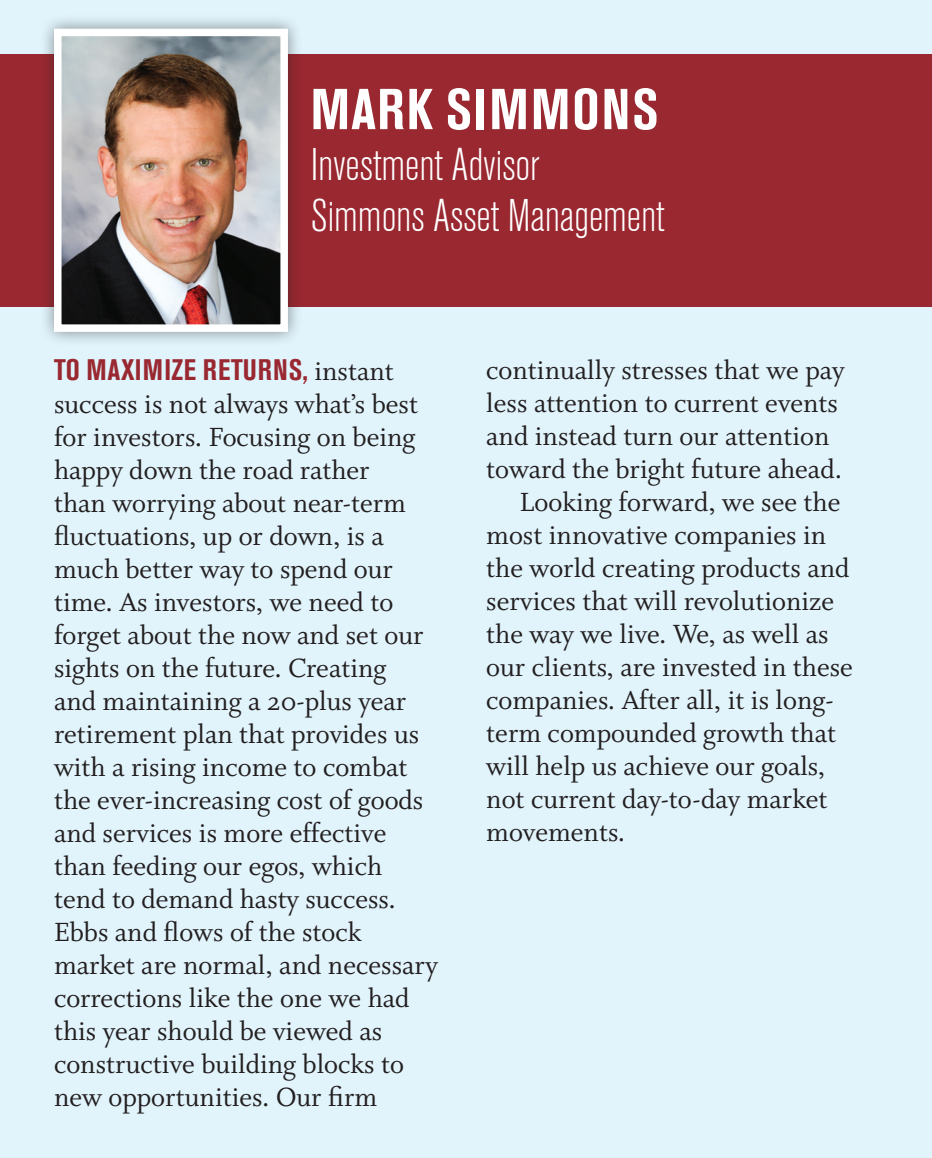
<style>
.page{position:relative;width:932px;height:1158px;background:#fff}
.page>*{position:absolute;margin:0;border:0;box-sizing:border-box;transform-origin:0 0}
.t1{font:700 condensed 57px "Akzidenz Grotesk BE";letter-spacing:.035em;color:#fff}
.t2{font:300 condensed 45.3px/51px "Akzidenz Grotesk BE";color:#fff}
.t3{font:29.4px/33px "Whitman Roman Os F";color:#231f20}
.t4{font:700 condensed 29.4px "Akzidenz Grotesk BE";letter-spacing:.02em;color:#992831}
.s1{font-family:"Whitman Roman Os F";font-weight:400;font-stretch:normal;color:#231f20}
</style>
<div class="page">
<div style="left:0;top:0;width:932px;height:1157px;background:#e1f4fc"></div>
<div style="left:0;top:54px;width:932px;height:252px;background:#992831"></div>
<div style="left:38px;top:13px;width:265px;height:334px;background:#231f20;opacity:.5"></div>
<img style="left:50px;top:25px;width:242px;height:310px">
<h1 class="t1" style="left:310px;top:77px;width:349px">MARK SIMMONS</h1>
<h2 class="t2" style="left:310px;top:140px;width:355px">Investment Advisor<br>Simmons Asset Management</h2>
<p class="t4" style="left:54px;top:353px;width:341px">TO MAXIMIZE RETURNS, <span class="s1">instant</span></p>
<p class="t3" style="left:54px;top:388px;width:385px">success is not always what’s best for investors. Focusing on being happy down the road rather<br>than worrying about near-term fluctuations, up or down, is a much better way to spend our time. As investors, we need to forget about the now and set our sights on the future. Creating<br>and maintaining a 20-plus year retirement plan that provides us with a rising income to combat the ever-increasing cost of goods and services is more effective than feeding our egos, which tend to demand hasty success.<br>Ebbs and flows of the stock market are normal, and necessary corrections like the one we had this year should be viewed as constructive building blocks to new opportunities. Our firm</p>
<p class="t3" style="left:486px;top:354px;width:360px">continually stresses that we pay</p>
<p class="t3" style="left:486px;top:387px;width:353px">less attention to current events</p>
<p class="t3" style="left:486px;top:420px;width:345px">and instead turn our attention</p>
<p class="t3" style="left:486px;top:453px;width:357px">toward the bright future ahead.</p>
<p class="t3" style="left:519px;top:486px;width:322px">Looking forward, we see the</p>
<p class="t3" style="left:486px;top:519px;width:341px">most innovative companies in</p>
<p class="t3" style="left:486px;top:552px;width:365px">the world creating products and</p>
<p class="t3" style="left:486px;top:585px;width:349px">services that will revolutionize</p>
<p class="t3" style="left:486px;top:618px;width:344px">the way we live. We, as well as</p>
<p class="t3" style="left:486px;top:651px;width:368px">our clients, are invested in these</p>
<p class="t3" style="left:486px;top:684px;width:349px">companies. After all, it is long-</p>
<p class="t3" style="left:486px;top:717px;width:351px">term compounded growth that</p>
<p class="t3" style="left:486px;top:749px;width:340px">will help us achieve our goals,</p>
<p class="t3" style="left:486px;top:782px;width:343px">not current day-to-day market</p>
<p class="t3" style="left:486px;top:815px;width:140px">movements.</p>
</div>
